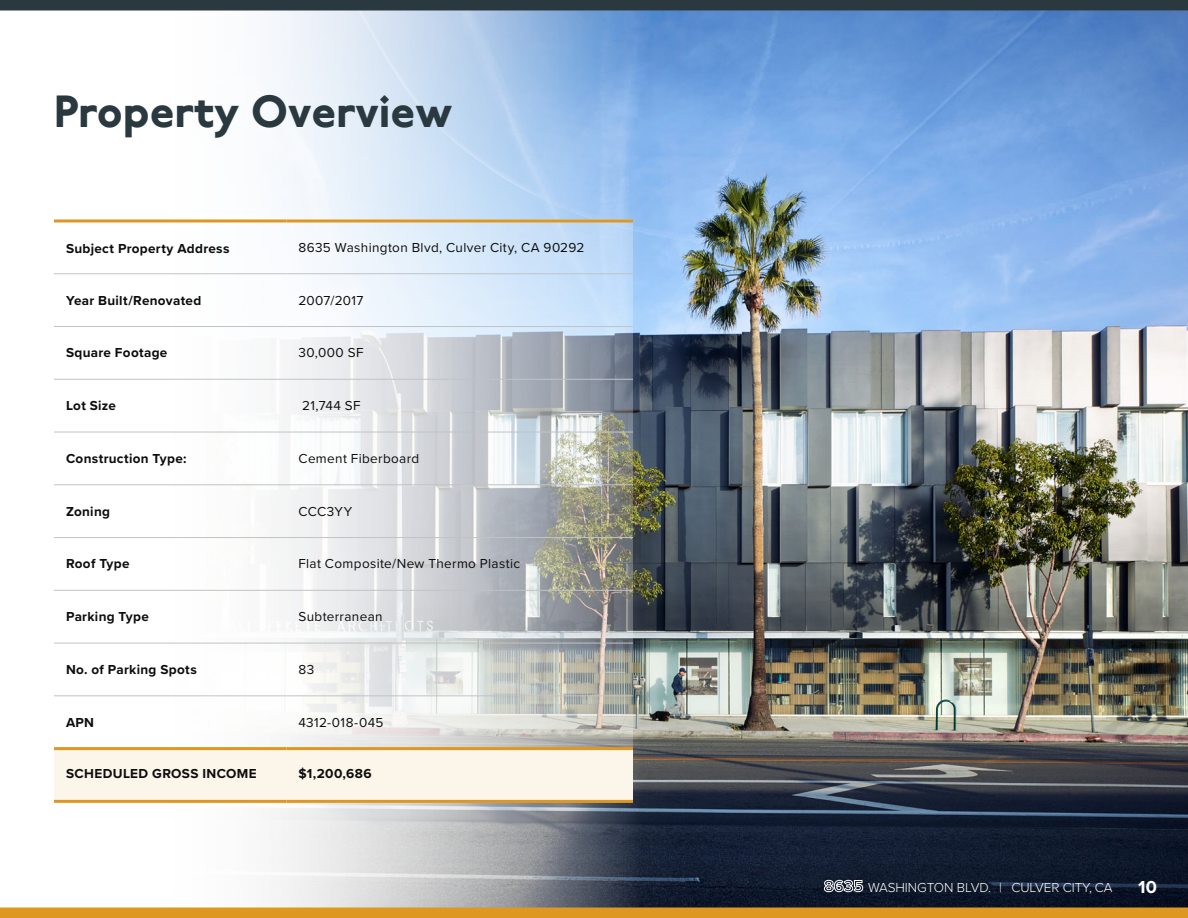
<style>
.page{position:relative;width:1188px;height:918px;background:#fff}
.page>*{position:absolute;margin:0;border:0;box-sizing:border-box;transform-origin:0 0}
.t1{font:800 45px "P22 Underground";color:#2a3940}
.t2{font:700 18px "Proxima Nova";color:#fff}
.Side_TBL{font:700 13.5px "Proxima Nova";letter-spacing:.025em;color:#0d0d0d}
.Body{font:13.5px "Proxima Nova";letter-spacing:.025em;color:#0d0d0d}
.Side_TBL-2{font:13.5px "Proxima Nova";letter-spacing:.025em;color:#0d0d0d}
.t3{font:300 13.5px "Proxima Nova";letter-spacing:-.005em;color:#fff}
.Body-2{font:700 13.5px "Proxima Nova";letter-spacing:.03em;color:#0d0d0d}
.s1{font-weight:700;font-size:16.5px}
</style>
<div class="page">
<img style="left:117px;top:10px;width:1071px;height:898px">
<svg style="left:54px;top:222px;width:579px;height:525px"></svg>
<div style="left:54px;top:750px;width:579px;height:50px;background:#fcf5e9"></div>
<hr style="left:54px;top:273px;width:232px;height:1px;background:#bfc4c6">
<hr style="left:286px;top:273px;width:347px;height:1px;background:#bfc4c6">
<hr style="left:54px;top:326px;width:232px;height:1px;background:#bfc4c6">
<hr style="left:286px;top:326px;width:347px;height:1px;background:#bfc4c6">
<hr style="left:54px;top:379px;width:232px;height:1px;background:#bfc4c6">
<hr style="left:286px;top:379px;width:347px;height:1px;background:#bfc4c6">
<hr style="left:54px;top:432px;width:232px;height:1px;background:#bfc4c6">
<hr style="left:286px;top:432px;width:347px;height:1px;background:#bfc4c6">
<hr style="left:54px;top:485px;width:232px;height:1px;background:#bfc4c6">
<hr style="left:286px;top:485px;width:347px;height:1px;background:#bfc4c6">
<hr style="left:54px;top:537px;width:232px;height:1px;background:#bfc4c6">
<hr style="left:286px;top:537px;width:347px;height:1px;background:#bfc4c6">
<hr style="left:54px;top:590px;width:232px;height:1px;background:#bfc4c6">
<hr style="left:286px;top:590px;width:347px;height:1px;background:#bfc4c6">
<hr style="left:54px;top:643px;width:232px;height:1px;background:#bfc4c6">
<hr style="left:286px;top:643px;width:347px;height:1px;background:#bfc4c6">
<hr style="left:54px;top:696px;width:232px;height:1px;background:#bfc4c6">
<hr style="left:286px;top:696px;width:347px;height:1px;background:#bfc4c6">
<hr style="left:54px;top:747px;width:232px;height:3px;background:#de9822">
<hr style="left:54px;top:800px;width:232px;height:3px;background:#de9822">
<hr style="left:286px;top:747px;width:347px;height:3px;background:#de9822">
<hr style="left:286px;top:800px;width:347px;height:3px;background:#de9822">
<hr style="left:54px;top:219px;width:232px;height:3px;background:#de9822">
<hr style="left:286px;top:219px;width:347px;height:3px;background:#de9822">
<div style="left:0;top:908px;width:1188px;height:10px;background:#de9822"></div>
<div style="left:0;top:0;width:1188px;height:10px;background:#2a3940"></div>
<h1 class="t1" style="left:54px;top:86px;width:400px">Property Overview</h1>
<p class="Side_TBL" style="left:66px;top:239px;width:165px">Subject Property Address</p>
<p class="Body" style="left:298px;top:237px;width:287px">8635 Washington Blvd, Culver City, CA 90292</p>
<p class="Side_TBL" style="left:66px;top:290px;width:137px">Year Built/Renovated</p>
<p class="Side_TBL-2" style="left:298px;top:290px;width:66px">2007/2017</p>
<p class="Side_TBL" style="left:66px;top:343px;width:103px">Square Footage</p>
<p class="Side_TBL-2" style="left:298px;top:343px;width:67px">30,000 SF</p>
<p class="Side_TBL" style="left:66px;top:396px;width:52px">Lot Size</p>
<p class="Body" style="left:302px;top:396px;width:60px">21,744 SF</p>
<p class="Side_TBL" style="left:66px;top:448px;width:122px">Construction Type:</p>
<p class="Body" style="left:298px;top:448px;width:122px">Cement Fiberboard</p>
<p class="Side_TBL" style="left:66px;top:501px;width:46px">Zoning</p>
<p class="Side_TBL-2" style="left:298px;top:501px;width:55px">CCC3YY</p>
<p class="Side_TBL" style="left:66px;top:554px;width:65px">Roof Type</p>
<p class="Side_TBL-2" style="left:298px;top:554px;width:223px">Flat Composite/New Thermo Plastic</p>
<p class="Side_TBL" style="left:66px;top:607px;width:84px">Parking Type</p>
<p class="Side_TBL-2" style="left:298px;top:607px;width:86px">Subterranean</p>
<p class="Side_TBL" style="left:66px;top:659px;width:132px">No. of Parking Spots</p>
<p class="Body" style="left:298px;top:659px;width:17px">83</p>
<p class="Side_TBL" style="left:66px;top:712px;width:30px">APN</p>
<p class="Body" style="left:298px;top:712px;width:87px">4312-018-045</p>
<p class="Side_TBL" style="left:66px;top:763px;width:192px">SCHEDULED GROSS INCOME</p>
<p class="Body-2" style="left:298px;top:763px;width:75px">$1,200,686</p>
<p class="t3" style="left:824px;top:877px;width:290px"><span class="s1">8635</span> WASHINGTON BLVD. | CULVER CITY, CA</p>
<h2 class="t2" style="left:1138px;top:873px;width:20px">10</h2>
</div>
